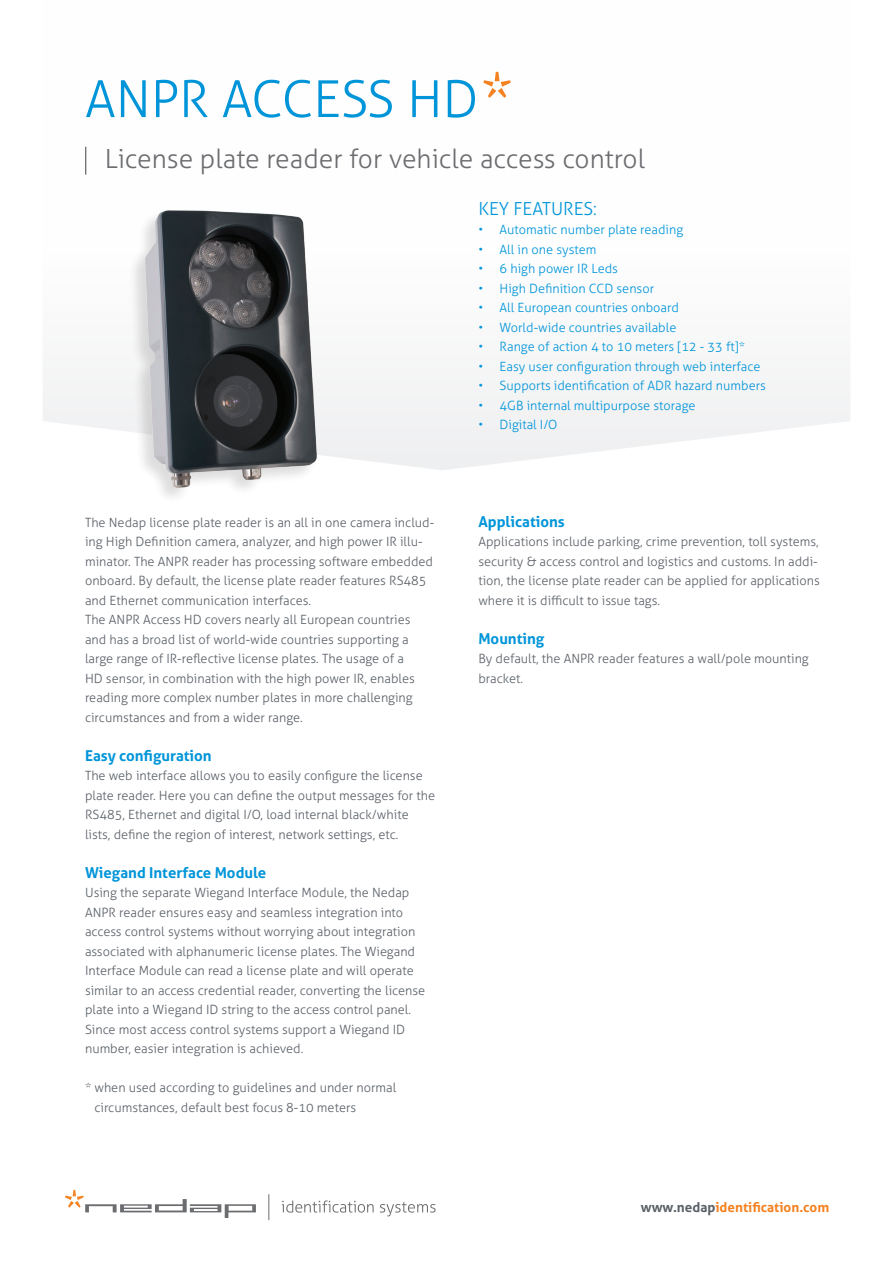
<style>
.page{position:relative;width:893px;height:1263px;background:#fff}
.page>*{position:absolute;margin:0;border:0;box-sizing:border-box;transform-origin:0 0}
.t1{font:300 51px "Aller";color:#0095d9}
.t2{font:300 26.4px "Aller";color:#6c6d70}
.t3{font:300 18px "Aller";color:#0095d9}
.t4{font:700 15px "Aller";color:#0095d9}
.t5{font:700 13.5px "Aller";color:#f48120}
.t6{font:300 12.75px/19.5px "Aller";color:#5b6168}
.t7{font:300 12.75px "Aller";color:#0095d9}
.s1{color:#5b6168}
</style>
<div class="page">
<svg style="left:43px;top:71px;width:807px;height:399px"></svg>
<svg style="left:65px;top:1189px;width:371px;height:32px"></svg>
<svg style="left:85px;top:147px;width:1px;height:28px"></svg>
<svg style="left:483px;top:72px;width:28px;height:26px"></svg>
<div style="left:127px;top:210px;width:190px;height:294px;background:#231f20;opacity:.15"></div>
<img style="left:139px;top:209px;width:184px;height:282px">
<p class="t1" style="left:85px;top:68px;width:395px">ANPR ACCESS HD</p>
<p class="t2" style="left:105px;top:142px;width:542px">License plate reader for vehicle access control</p>
<p class="t6" style="left:85px;top:512px;width:351px">The Nedap license plate reader is an all in one camera includ&shy;ing High Definition camera, analyzer, and high power IR illu&shy;minator. The ANPR reader has processing software embedded onboard. By default, the license plate reader features RS485 and Ethernet communication interfaces.</p>
<p class="t6" style="left:85px;top:610px;width:327px">The ANPR Access HD covers nearly all European countries</p>
<p class="t6" style="left:85px;top:629px;width:325px">and has a broad list of world-wide countries supporting a</p>
<p class="t6" style="left:85px;top:649px;width:331px">large range of IR-reflective license plates. The usage of a HD sensor, in combination with the high power IR, enables reading more complex number plates in more challenging circumstances and from a wider range.</p>
<p class="t4" style="left:85px;top:746px;width:128px">Easy configuration</p>
<p class="t6" style="left:85px;top:766px;width:339px">The web interface allows you to easily configure the license</p>
<p class="t6" style="left:85px;top:785px;width:352px">plate reader. Here you can define the output messages for the</p>
<p class="t6" style="left:85px;top:805px;width:325px">RS485, Ethernet and digital I/O, load internal black/white lists, define the region of interest, network settings, etc.</p>
<p class="t4" style="left:85px;top:863px;width:183px">Wiegand Interface Module</p>
<p class="t6" style="left:85px;top:883px;width:326px">Using the separate Wiegand Interface Module, the Nedap</p>
<p class="t6" style="left:85px;top:902px;width:320px">ANPR reader ensures easy and seamless integration into</p>
<p class="t6" style="left:85px;top:922px;width:332px">access control systems without worrying about integration</p>
<p class="t6" style="left:85px;top:941px;width:332px">associated with alphanumeric license plates. The Wiegand</p>
<p class="t6" style="left:85px;top:961px;width:330px">Interface Module can read a license plate and will operate</p>
<p class="t6" style="left:85px;top:980px;width:342px">similar to an access credential reader, converting the license</p>
<p class="t6" style="left:85px;top:1000px;width:328px">plate into a Wiegand ID string to the access control panel.</p>
<p class="t6" style="left:85px;top:1019px;width:322px">Since most access control systems support a Wiegand ID</p>
<p class="t6" style="left:85px;top:1039px;width:220px">number, easier integration is achieved.</p>
<p class="t6" style="left:94px;top:1078px;width:303px;text-indent:-9px">* when used according to guidelines and under normal circumstances, default best focus 8-10 meters</p>
<p class="t3" style="left:478px;top:197px;width:120px">KEY FEATURES:</p>
<p class="t7" style="left:478px;top:222px;width:206px">• Automatic number plate reading</p>
<p class="t7" style="left:478px;top:241px;width:120px">• All in one system</p>
<p class="t7" style="left:478px;top:261px;width:141px">• 6 high power IR Leds</p>
<p class="t7" style="left:478px;top:280px;width:177px">• High Definition CCD sensor</p>
<p class="t7" style="left:478px;top:300px;width:202px">• All European countries onboard</p>
<p class="t7" style="left:478px;top:319px;width:199px">• World-wide countries available</p>
<p class="t7" style="left:478px;top:339px;width:268px">• Range of action 4 to 10 meters [12 - 33 ft]*</p>
<p class="t7" style="left:478px;top:358px;width:284px">• Easy user configuration through web interface</p>
<p class="t7" style="left:478px;top:378px;width:289px">• Supports identification of ADR hazard numbers</p>
<p class="t7" style="left:478px;top:397px;width:219px">• 4GB internal multipurpose storage</p>
<p class="t7" style="left:478px;top:417px;width:81px">• Digital I/O</p>
<p class="t4" style="left:478px;top:512px;width:88px">Applications</p>
<p class="t6" style="left:478px;top:532px;width:342px">Applications include parking, crime prevention, toll systems,</p>
<p class="t6" style="left:478px;top:551px;width:343px">security &amp; access control and logistics and customs. In addi&shy;tion, the license plate reader can be applied for applications</p>
<p class="t6" style="left:478px;top:590px;width:183px">where it is difficult to issue tags.</p>
<p class="t4" style="left:478px;top:629px;width:67px">Mounting</p>
<p class="t6" style="left:478px;top:649px;width:332px">By default, the ANPR reader features a wall/pole mounting bracket.</p>
<p class="t5" style="left:641px;top:1199px;width:190px"><span class="s1">www.nedap</span>identification.com</p>
</div>
